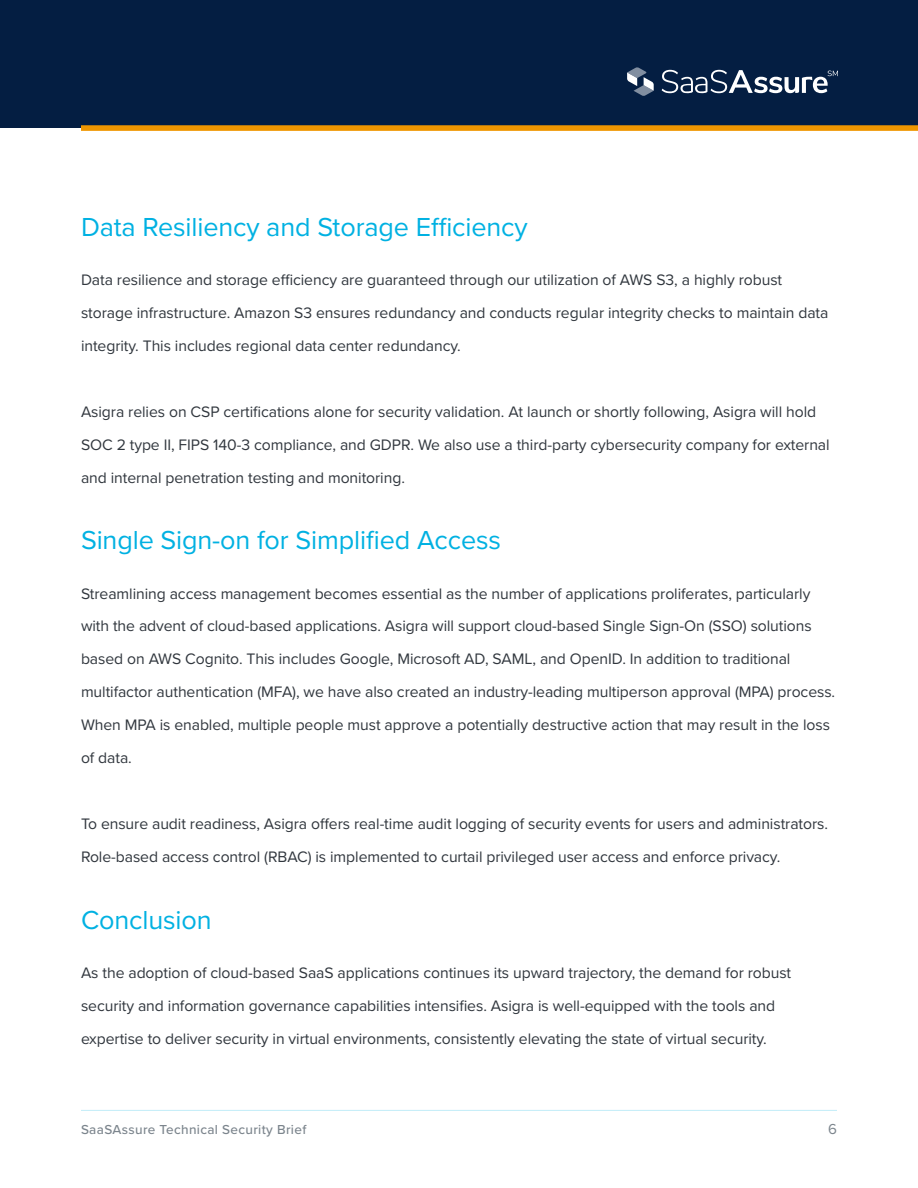
<style>
.page{position:relative;width:918px;height:1188px;background:#fff}
.page>*{position:absolute;margin:0;border:0;box-sizing:border-box;transform-origin:0 0}
.t1{font:27px "Proxima Nova";letter-spacing:-.005em;color:#00b1e2}
.t2{font:15.75px/33px "Proxima Nova";letter-spacing:-.005em;color:#31373e}
.t3{font:15px "Proxima Nova";color:#7c858d}
.t4{font:500 13.5px "Proxima Nova";letter-spacing:.025em;color:#7c858d}
</style>
<div class="page">
<hr style="left:81px;top:1110px;width:756px;height:1px;background:#00b1e2">
<div style="left:0;top:0;width:918px;height:127px;background:#041e42"></div>
<svg style="left:627px;top:67px;width:27px;height:29px"></svg>
<svg style="left:662px;top:70px;width:176px;height:23px"></svg>
<div style="left:81px;top:125px;width:837px;height:6px;background:#ef9600"></div>
<h1 class="t1" style="left:81px;top:206px;width:448px">Data Resiliency and Storage Efficiency</h1>
<p class="t2" style="left:81px;top:263px;width:749px">Data resilience and storage efficiency are guaranteed through our utilization of AWS S3, a highly robust storage infrastructure. Amazon S3 ensures redundancy and conducts regular integrity checks to maintain data integrity. This includes regional data center redundancy.</p>
<p class="t2" style="left:81px;top:395px;width:750px">Asigra relies on CSP certifications alone for security validation. At launch or shortly following, Asigra will hold<br>SOC 2 type II, FIPS 140-3 compliance, and GDPR. We also use a third-party cybersecurity company for external and internal penetration testing and monitoring.</p>
<h1 class="t1" style="left:81px;top:520px;width:422px">Single Sign-on for Simplified Access</h1>
<p class="t2" style="left:81px;top:576px;width:756px">Streamlining access management becomes essential as the number of applications proliferates, particularly with the advent of cloud-based applications. Asigra will support cloud-based Single Sign-On (SSO) solutions based on AWS Cognito. This includes Google, Microsoft AD, SAML, and OpenID. In addition to traditional multifactor authentication (MFA), we have also created an industry-leading multiperson approval (MPA) process.<br>When MPA is enabled, multiple people must approve a potentially destructive action that may result in the loss of data.</p>
<p class="t2" style="left:81px;top:807px;width:749px">To ensure audit readiness, Asigra offers real-time audit logging of security events for users and administrators.<br>Role-based access control (RBAC) is implemented to curtail privileged user access and enforce privacy.</p>
<h1 class="t1" style="left:81px;top:899px;width:132px">Conclusion</h1>
<p class="t2" style="left:81px;top:956px;width:712px">As the adoption of cloud-based SaaS applications continues its upward trajectory, the demand for robust security and information governance capabilities intensifies. Asigra is well-equipped with the tools and expertise to deliver security in virtual environments, consistently elevating the state of virtual security.</p>
<p class="t4" style="left:81px;top:1119px;width:227px">SaaSAssure Technical Security Brief</p>
<p class="t3" style="left:828px;top:1118px;width:10px">6</p>
</div>
